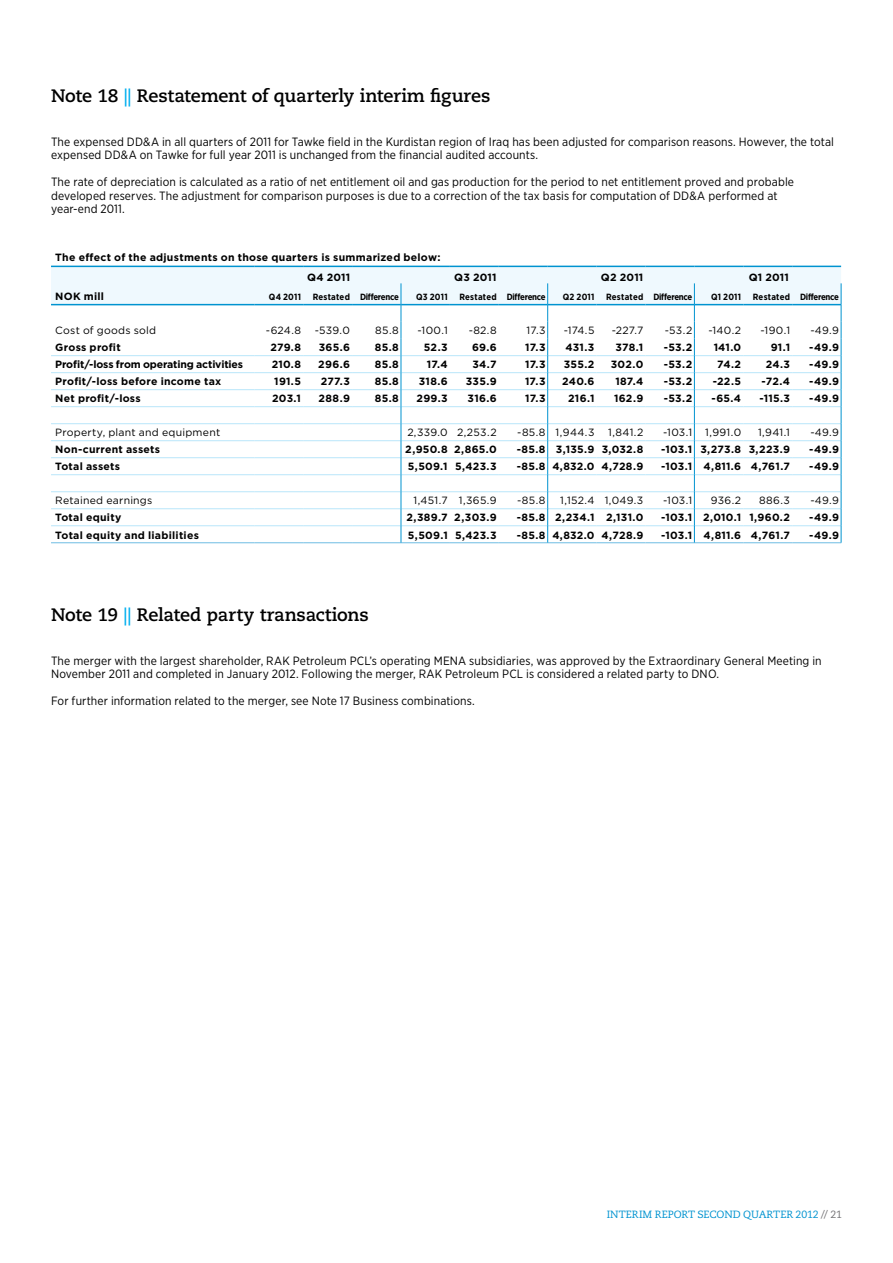
<style>
.page{position:relative;width:893px;height:1263px;background:#fff}
.page>*{position:absolute;margin:0;border:0;box-sizing:border-box;transform-origin:0 0}
.t1{font:700 18px "Caecilia LT Std";letter-spacing:-.01em;color:#000}
.t2{font:12px/13.5px "Gotham Narrow";letter-spacing:.01em;color:#000}
.t3{font:700 10.5px/20px "Gotham";letter-spacing:.02em;color:#000}
.t4{font:10.5px "Gotham";letter-spacing:.025em;color:#000}
.t5{font:700 10.5px "Gotham";letter-spacing:-.015em;color:#000}
.t6{font:10.5px "Caecilia LT Std";letter-spacing:-.005em;color:#0093d0}
.t7{font:700 9px "Gotham Narrow";letter-spacing:-.03em;color:#000}
.t8{font:700 9px "Gotham Narrow";letter-spacing:.015em;color:#000}
.s1{color:#00aeef}
.s2{color:#717073}
</style>
<div class="page">
<svg style="left:51px;top:266px;width:791px;height:277px"></svg>
<hr style="left:51px;top:266px;width:203px;height:1px;background:#0093d0">
<hr style="left:254px;top:266px;width:49px;height:1px;background:#0093d0">
<hr style="left:303px;top:266px;width:49px;height:1px;background:#0093d0">
<hr style="left:352px;top:266px;width:49px;height:1px;background:#0093d0">
<hr style="left:401px;top:266px;width:49px;height:1px;background:#0093d0">
<hr style="left:450px;top:266px;width:49px;height:1px;background:#0093d0">
<hr style="left:499px;top:266px;width:49px;height:1px;background:#0093d0">
<hr style="left:548px;top:266px;width:49px;height:1px;background:#0093d0">
<hr style="left:597px;top:266px;width:48px;height:1px;background:#0093d0">
<hr style="left:645px;top:266px;width:49px;height:1px;background:#0093d0">
<hr style="left:694px;top:266px;width:49px;height:1px;background:#0093d0">
<hr style="left:743px;top:266px;width:49px;height:1px;background:#0093d0">
<hr style="left:792px;top:266px;width:49px;height:1px;background:#0093d0">
<h1 class="t1" style="left:51px;top:85px;width:441px">Note 18 <span class="s1">||</span> Restatement of quarterly interim figures</h1>
<p class="t2" style="left:51px;top:135px;width:784px">The expensed DD&amp;A in all quarters of 2011 for Tawke field in the Kurdistan region of Iraq has been adjusted for comparison reasons. However, the total expensed DD&amp;A on Tawke for full year 2011 is unchanged from the financial audited accounts.</p>
<p class="t2" style="left:51px;top:175px;width:745px">The rate of depreciation is calculated as a ratio of net entitlement oil and gas production for the period to net entitlement proved and probable developed reserves. The adjustment for comparison purposes is due to a correction of the tax basis for computation of DD&amp;A performed at year-end 2011.</p>
<p class="t3" style="left:307px;top:247px;width:135px;text-indent:-252px">The effect of the adjustments on those quarters is summarized below:<br>Q4 2011</p>
<p class="t3" style="left:454px;top:267px;width:44px">Q3 2011</p>
<p class="t3" style="left:601px;top:267px;width:44px">Q2 2011</p>
<p class="t3" style="left:749px;top:267px;width:42px">Q1 2011</p>
<p class="t3" style="left:55px;top:286px;width:50px">NOK mill</p>
<p class="t8" style="left:269px;top:291px;width:34px">Q4 2011</p>
<p class="t7" style="left:313px;top:291px;width:88px">Restated Difference</p>
<p class="t8" style="left:416px;top:291px;width:33px">Q3 2011</p>
<p class="t7" style="left:459px;top:291px;width:88px">Restated Difference</p>
<p class="t8" style="left:563px;top:291px;width:33px">Q2 2011</p>
<p class="t7" style="left:606px;top:291px;width:88px">Restated Difference</p>
<p class="t8" style="left:711px;top:291px;width:31px">Q1 2011</p>
<p class="t7" style="left:753px;top:291px;width:88px">Restated Difference</p>
<p class="t4" style="left:55px;top:324px;width:102px">Cost of goods sold</p>
<p class="t4" style="left:266px;top:324px;width:37px">-624.8</p>
<p class="t4" style="left:315px;top:324px;width:37px">-539.0</p>
<p class="t4" style="left:375px;top:324px;width:25px">85.8</p>
<p class="t4" style="left:417px;top:324px;width:32px">-100.1</p>
<p class="t4" style="left:469px;top:324px;width:29px">-82.8</p>
<p class="t4" style="left:526px;top:324px;width:21px">17.3</p>
<p class="t4" style="left:564px;top:324px;width:32px">-174.5</p>
<p class="t4" style="left:612px;top:324px;width:33px">-227.7</p>
<p class="t4" style="left:665px;top:324px;width:29px">-53.2</p>
<p class="t4" style="left:708px;top:324px;width:34px">-140.2</p>
<p class="t4" style="left:760px;top:324px;width:31px">-190.1</p>
<p class="t4" style="left:810px;top:324px;width:30px">-49.9</p>
<p class="t3" style="left:55px;top:337px;width:67px">Gross profit</p>
<p class="t3" style="left:271px;top:337px;width:32px">279.8</p>
<p class="t3" style="left:319px;top:337px;width:33px">365.6</p>
<p class="t3" style="left:375px;top:337px;width:25px">85.8</p>
<p class="t3" style="left:424px;top:337px;width:25px">52.3</p>
<p class="t3" style="left:472px;top:337px;width:26px">69.6</p>
<p class="t3" style="left:525px;top:337px;width:22px">17.3</p>
<p class="t3" style="left:565px;top:337px;width:31px">431.3</p>
<p class="t3" style="left:616px;top:337px;width:29px">378.1</p>
<p class="t3" style="left:664px;top:337px;width:30px">-53.2</p>
<p class="t3" style="left:714px;top:337px;width:29px">141.0</p>
<p class="t3" style="left:771px;top:337px;width:21px">91.1</p>
<p class="t3" style="left:809px;top:337px;width:31px">-49.9</p>
<p class="t5" style="left:55px;top:358px;width:189px">Profit/-loss from operating activities</p>
<p class="t3" style="left:272px;top:355px;width:31px">210.8</p>
<p class="t3" style="left:318px;top:355px;width:33px">296.6</p>
<p class="t3" style="left:375px;top:355px;width:25px">85.8</p>
<p class="t3" style="left:427px;top:355px;width:22px">17.4</p>
<p class="t3" style="left:472px;top:355px;width:26px">34.7</p>
<p class="t3" style="left:525px;top:355px;width:22px">17.3</p>
<p class="t3" style="left:564px;top:355px;width:32px">355.2</p>
<p class="t3" style="left:611px;top:355px;width:34px">302.0</p>
<p class="t3" style="left:664px;top:355px;width:30px">-53.2</p>
<p class="t3" style="left:717px;top:355px;width:25px">74.2</p>
<p class="t3" style="left:766px;top:355px;width:26px">24.3</p>
<p class="t3" style="left:809px;top:355px;width:31px">-49.9</p>
<p class="t3" style="left:55px;top:372px;width:167px">Profit/-loss before income tax</p>
<p class="t3" style="left:274px;top:372px;width:28px">191.5</p>
<p class="t3" style="left:321px;top:372px;width:31px">277.3</p>
<p class="t3" style="left:375px;top:372px;width:25px">85.8</p>
<p class="t3" style="left:419px;top:372px;width:30px">318.6</p>
<p class="t3" style="left:466px;top:372px;width:32px">335.9</p>
<p class="t3" style="left:525px;top:372px;width:22px">17.3</p>
<p class="t3" style="left:562px;top:372px;width:34px">240.6</p>
<p class="t3" style="left:615px;top:372px;width:29px">187.4</p>
<p class="t3" style="left:664px;top:372px;width:30px">-53.2</p>
<p class="t3" style="left:713px;top:372px;width:30px">-22.5</p>
<p class="t3" style="left:762px;top:372px;width:30px">-72.4</p>
<p class="t3" style="left:809px;top:372px;width:31px">-49.9</p>
<p class="t3" style="left:55px;top:389px;width:87px">Net profit/-loss</p>
<p class="t3" style="left:272px;top:389px;width:30px">203.1</p>
<p class="t3" style="left:319px;top:389px;width:33px">288.9</p>
<p class="t3" style="left:375px;top:389px;width:25px">85.8</p>
<p class="t3" style="left:416px;top:389px;width:33px">299.3</p>
<p class="t3" style="left:467px;top:389px;width:31px">316.6</p>
<p class="t3" style="left:525px;top:389px;width:22px">17.3</p>
<p class="t3" style="left:568px;top:389px;width:28px">216.1</p>
<p class="t3" style="left:614px;top:389px;width:31px">162.9</p>
<p class="t3" style="left:664px;top:389px;width:30px">-53.2</p>
<p class="t3" style="left:712px;top:389px;width:31px">-65.4</p>
<p class="t3" style="left:759px;top:389px;width:32px">-115.3</p>
<p class="t3" style="left:809px;top:389px;width:31px">-49.9</p>
<p class="t4" style="left:55px;top:426px;width:166px">Property, plant and equipment</p>
<p class="t4" style="left:407px;top:426px;width:91px">2,339.0 2,253.2</p>
<p class="t4" style="left:517px;top:426px;width:79px">-85.8 1,944.3</p>
<p class="t4" style="left:608px;top:426px;width:37px">1,841.2</p>
<p class="t4" style="left:663px;top:426px;width:80px">-103.1 1,991.0</p>
<p class="t4" style="left:758px;top:426px;width:34px">1,941.1</p>
<p class="t4" style="left:810px;top:426px;width:30px">-49.9</p>
<p class="t3" style="left:55px;top:440px;width:106px">Non-current assets</p>
<p class="t3" style="left:405px;top:440px;width:93px">2,950.8 2,865.0</p>
<p class="t3" style="left:517px;top:440px;width:128px">-85.8 3,135.9 3,032.8</p>
<p class="t3" style="left:661px;top:440px;width:130px">-103.1 3,273.8 3,223.9</p>
<p class="t3" style="left:809px;top:440px;width:31px">-49.9</p>
<p class="t3" style="left:55px;top:457px;width:66px">Total assets</p>
<p class="t3" style="left:408px;top:457px;width:90px">5,509.1 5,423.3</p>
<p class="t3" style="left:517px;top:457px;width:128px">-85.8 4,832.0 4,728.9</p>
<p class="t3" style="left:661px;top:457px;width:130px">-103.1 4,811.6 4,761.7</p>
<p class="t3" style="left:809px;top:457px;width:31px">-49.9</p>
<p class="t4" style="left:55px;top:494px;width:99px">Retained earnings</p>
<p class="t4" style="left:413px;top:494px;width:85px">1,451.7 1,365.9</p>
<p class="t4" style="left:517px;top:494px;width:30px">-85.8</p>
<p class="t4" style="left:560px;top:494px;width:85px">1,152.4 1,049.3</p>
<p class="t4" style="left:663px;top:494px;width:31px">-103.1</p>
<p class="t4" style="left:711px;top:494px;width:32px">936.2</p>
<p class="t4" style="left:759px;top:494px;width:32px">886.3</p>
<p class="t4" style="left:810px;top:494px;width:30px">-49.9</p>
<p class="t3" style="left:55px;top:508px;width:68px">Total equity</p>
<p class="t3" style="left:406px;top:508px;width:92px">2,389.7 2,303.9</p>
<p class="t3" style="left:517px;top:508px;width:128px">-85.8 2,234.1 2,131.0</p>
<p class="t3" style="left:661px;top:508px;width:130px">-103.1 2,010.1 1,960.2</p>
<p class="t3" style="left:809px;top:508px;width:31px">-49.9</p>
<p class="t3" style="left:55px;top:525px;width:145px">Total equity and liabilities</p>
<p class="t3" style="left:408px;top:525px;width:90px">5,509.1 5,423.3</p>
<p class="t3" style="left:517px;top:525px;width:128px">-85.8 4,832.0 4,728.9</p>
<p class="t3" style="left:661px;top:525px;width:130px">-103.1 4,811.6 4,761.7</p>
<p class="t3" style="left:809px;top:525px;width:31px">-49.9</p>
<h1 class="t1" style="left:51px;top:604px;width:319px">Note 19 <span class="s1">||</span> Related party transactions</h1>
<p class="t2" style="left:51px;top:653px;width:772px">The merger with the largest shareholder, RAK Petroleum PCL’s operating MENA subsidiaries, was approved by the Extraordinary General Meeting in<br>November 2011 and completed in January 2012. Following the merger, RAK Petroleum PCL is considered a related party to DNO.</p>
<p class="t2" style="left:51px;top:694px;width:425px">For further information related to the merger, see Note 17 Business combinations.</p>
<p class="t6" style="left:607px;top:1209px;width:237px">INTERIM REPORT SECOND QUARTER 2012 <span class="s2">// 21</span></p>
</div>
